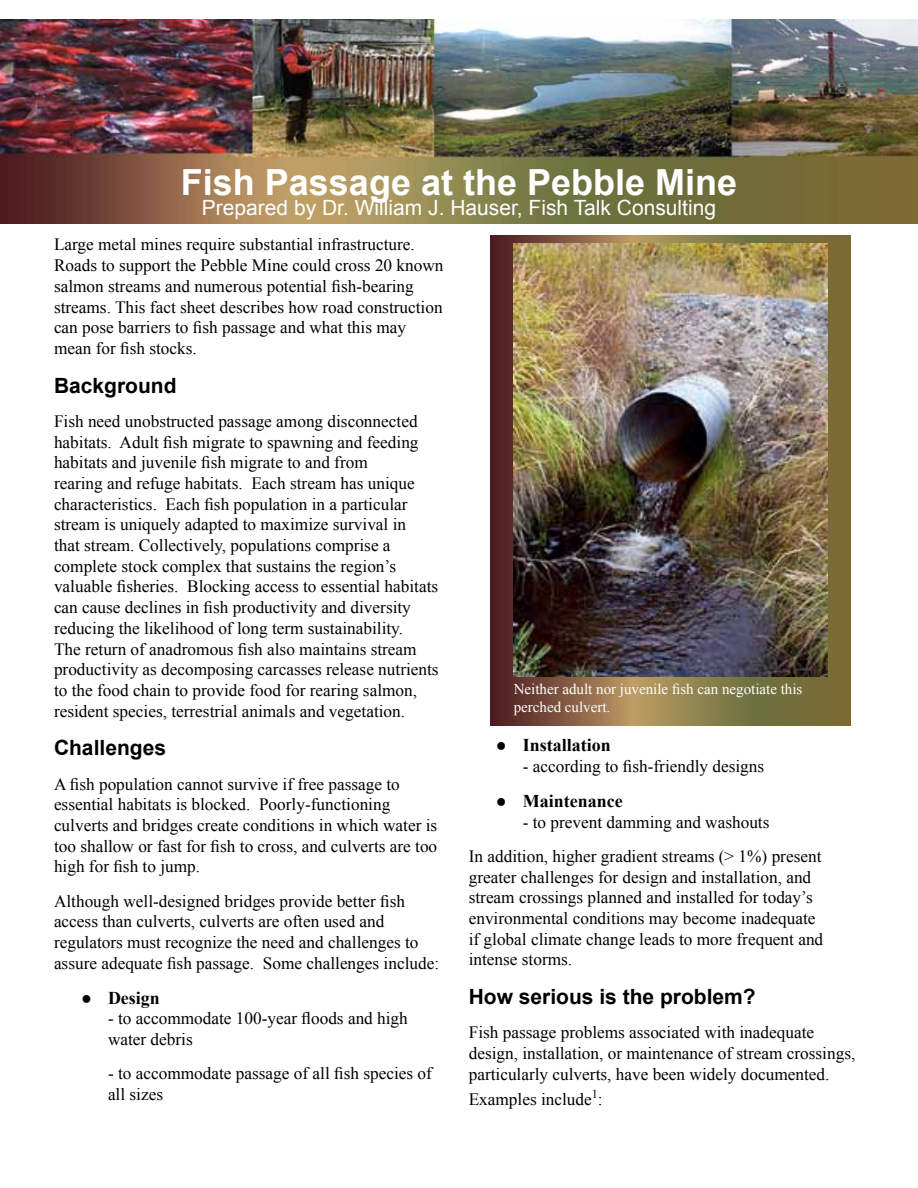
<style>
.page{position:relative;width:918px;height:1188px;background:#fff}
.page>*{position:absolute;margin:0;border:0;box-sizing:border-box;transform-origin:0 0}
.t1{font:700 36px "Arial";color:#fff}
.t2{font:21px "Arial";color:#fff}
.t3{font:700 21px "Arial";color:#000}
.t4{font:700 18px "Times New Roman";color:#000}
.t5{font:17.25px/20.7px "Times New Roman";color:#000}
.t6{font:15px/18px "Times New Roman";color:#fff}
.s1{font-weight:400}
</style>
<div class="page">
<img style="left:0;top:20px;width:918px;height:204px">
<svg style="left:490px;top:236px;width:360px;height:489px;background:#765b39"></svg>
<img style="left:514px;top:244px;width:313px;height:433px">
<h1 class="t1" style="left:181px;top:159px;width:558px">Fish Passage at the Pebble Mine</h1>
<p class="t2" style="left:202px;top:194px;width:516px">Prepared by Dr. William J. Hauser, Fish Talk Consulting</p>
<p class="t5" style="left:54px;top:234px;width:391px">Large metal mines require substantial infrastructure.<br>Roads to support the Pebble Mine could cross 20 known salmon streams and numerous potential fish-bearing streams. This fact sheet describes how road construction can pose barriers to fish passage and what this may mean for fish stocks.</p>
<p class="t3" style="left:54px;top:371px;width:124px">Background</p>
<p class="t5" style="left:54px;top:410px;width:386px">Fish need unobstructed passage among disconnected habitats. Adult fish migrate to spawning and feeding habitats and juvenile fish migrate to and from<br>rearing and refuge habitats. Each stream has unique characteristics. Each fish population in a particular stream is uniquely adapted to maximize survival in<br>that stream. Collectively, populations comprise a complete stock complex that sustains the region’s valuable fisheries. Blocking access to essential habitats can cause declines in fish productivity and diversity reducing the likelihood of long term sustainability.<br>The return of anadromous fish also maintains stream productivity as decomposing carcasses release nutrients to the food chain to provide food for rearing salmon, resident species, terrestrial animals and vegetation.</p>
<p class="t3" style="left:54px;top:734px;width:114px">Challenges</p>
<p class="t5" style="left:54px;top:773px;width:385px">A fish population cannot survive if free passage to essential habitats is blocked. Poorly-functioning culverts and bridges create conditions in which water is too shallow or fast for fish to cross, and culverts are too high for fish to jump.</p>
<p class="t5" style="left:54px;top:890px;width:387px">Although well-designed bridges provide better fish access than culverts, culverts are often used and regulators must recognize the need and challenges to assure adequate fish passage. Some challenges include:</p>
<p class="t4" style="left:81px;top:985px;width:81px"><span class="s1">●</span> Design</p>
<p class="t5" style="left:108px;top:1008px;width:301px">- to accommodate 100-year floods and high water debris</p>
<p class="t5" style="left:108px;top:1063px;width:325px">- to accommodate passage of all fish species of all sizes</p>
<p class="t6" style="left:514px;top:679px;width:290px">Neither adult nor juvenile fish can negotiate this perched culvert.</p>
<p class="t4" style="left:496px;top:733px;width:117px"><span class="s1">●</span> Installation</p>
<p class="t5" style="left:523px;top:756px;width:243px">- according to fish-friendly designs</p>
<p class="t4" style="left:496px;top:789px;width:128px"><span class="s1">●</span> Maintenance</p>
<p class="t5" style="left:469px;top:805px;width:354px;line-height:34.2px;text-align:center">- to prevent damming and washouts<br>In addition, higher gradient streams (&gt; 1%) present</p>
<p class="t5" style="left:469px;top:866px;width:356px">greater challenges for design and installation, and stream crossings planned and installed for today’s environmental conditions may become inadequate if global climate change leads to more frequent and intense storms.</p>
<p class="t3" style="left:469px;top:983px;width:289px">How serious is the problem?</p>
<p class="t5" style="left:469px;top:1022px;width:388px">Fish passage problems associated with inadequate design, installation, or maintenance of stream crossings, particularly culverts, have been widely documented.</p>
<p class="t5" style="left:469px;top:1089px;width:136px">Examples include<sup>1</sup>:</p>
</div>
